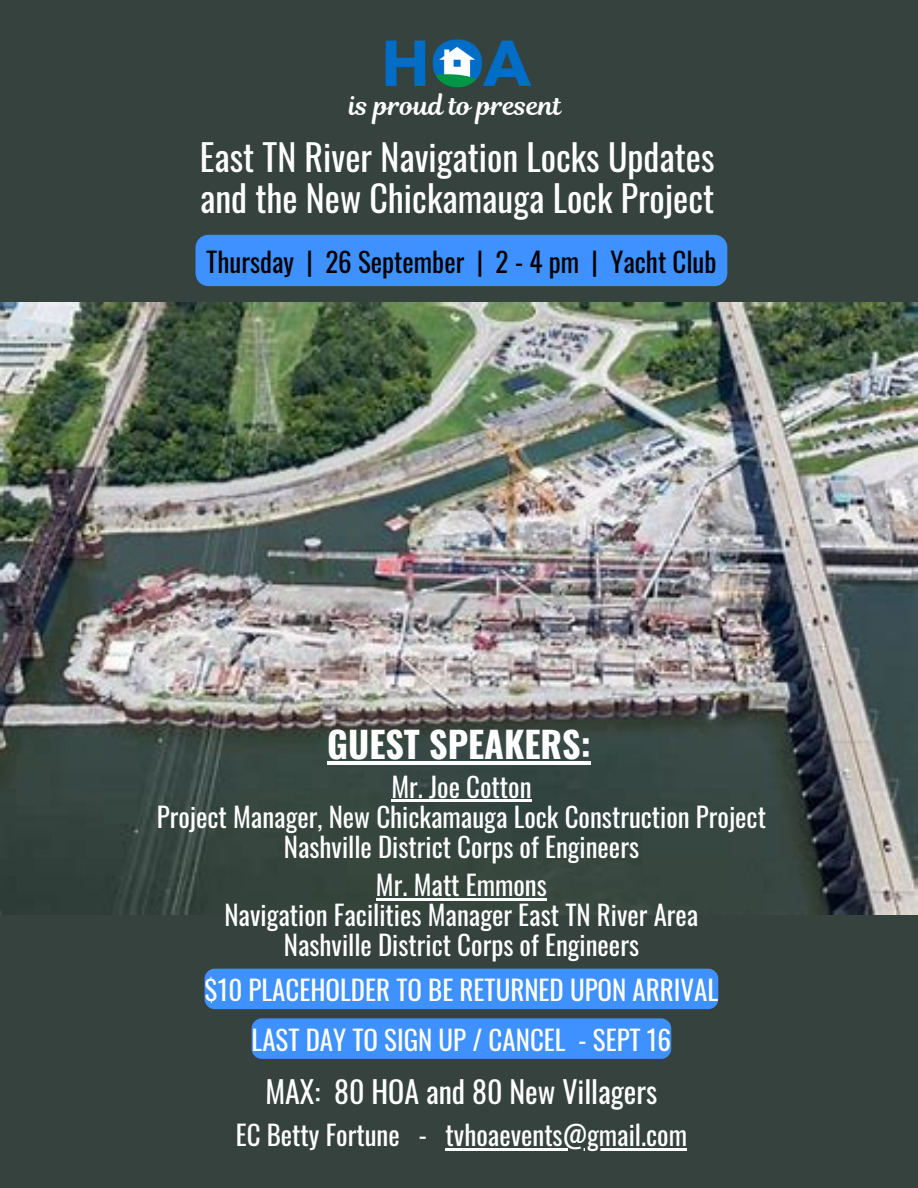
<style>
.page{position:relative;width:918px;height:1188px;background:#35423e}
.page>*{position:absolute;margin:0;border:0;box-sizing:border-box;transform-origin:0 0}
.t1{font:36px/41.7px "Oswald";color:#fff}
.t2{font:700 36px "Oswald";color:#fff}
.t3{font:30px "Oswald";color:#fff}
.t4{font:27px "Oswald";color:#fff}
.t5{font:27px "Oswald";color:#000}
.t6{font:26.25px "Magnolia Script";color:#fff}
</style>
<div class="page">
<img style="left:0;top:302px;width:918px;height:612px">
<img style="left:385px;top:39px;width:147px;height:49px">
<div style="left:196px;top:235px;width:531px;height:51px;background:#3e91ff"></div>
<hr style="left:327px;top:761px;width:264px;height:4px;background:#fff">
<hr style="left:391px;top:800px;width:141px;height:2px;background:#fff">
<hr style="left:376px;top:898px;width:171px;height:2px;background:#fff">
<div style="left:252px;top:1018px;width:419px;height:41px;background:#3e91ff;border-radius:10px"></div>
<hr style="left:446px;top:1148px;width:241px;height:2px;background:#fff">
<div style="left:205px;top:969px;width:513px;height:40px;background:#3e91ff;border-radius:10px"></div>
<h2 class="t6" style="left:349px;top:87px;width:214px">is proud to present</h2>
<h4 class="t1" style="left:200px;top:134px;width:516px">East TN River Navigation Locks Updates and the New Chickamauga Lock Project</h4>
<p class="t5" style="left:206px;top:241px;width:512px">Thursday | 26 September | 2 - 4 pm | Yacht Club</p>
<h1 class="t2" style="left:327px;top:716px;width:265px">GUEST SPEAKERS:</h1>
<p class="t4" style="left:391px;top:765px;width:142px">Mr. Joe Cotton</p>
<p class="t4" style="left:157px;top:796px;width:611px">Project Manager, New Chickamauga Lock Construction Project</p>
<p class="t4" style="left:284px;top:826px;width:357px">Nashville District Corps of Engineers</p>
<p class="t4" style="left:376px;top:863px;width:172px">Mr. Matt Emmons</p>
<p class="t4" style="left:224px;top:894px;width:476px">Navigation Facilities Manager East TN River Area</p>
<p class="t4" style="left:284px;top:924px;width:357px">Nashville District Corps of Engineers</p>
<p class="t4" style="left:205px;top:969px;width:515px">$10 PLACEHOLDER TO BE RETURNED UPON ARRIVAL</p>
<h3 class="t4" style="left:252px;top:1019px;width:421px">LAST DAY TO SIGN UP / CANCEL - SEPT 16</h3>
<h3 class="t3" style="left:265px;top:1068px;width:393px">MAX: 80 HOA and 80 New Villagers</h3>
<h4 class="t4" style="left:236px;top:1114px;width:193px">EC Betty Fortune -</h4>
<h4 class="t4" style="left:446px;top:1114px;width:243px">tvhoaevents@gmail.com</h4>
</div>
